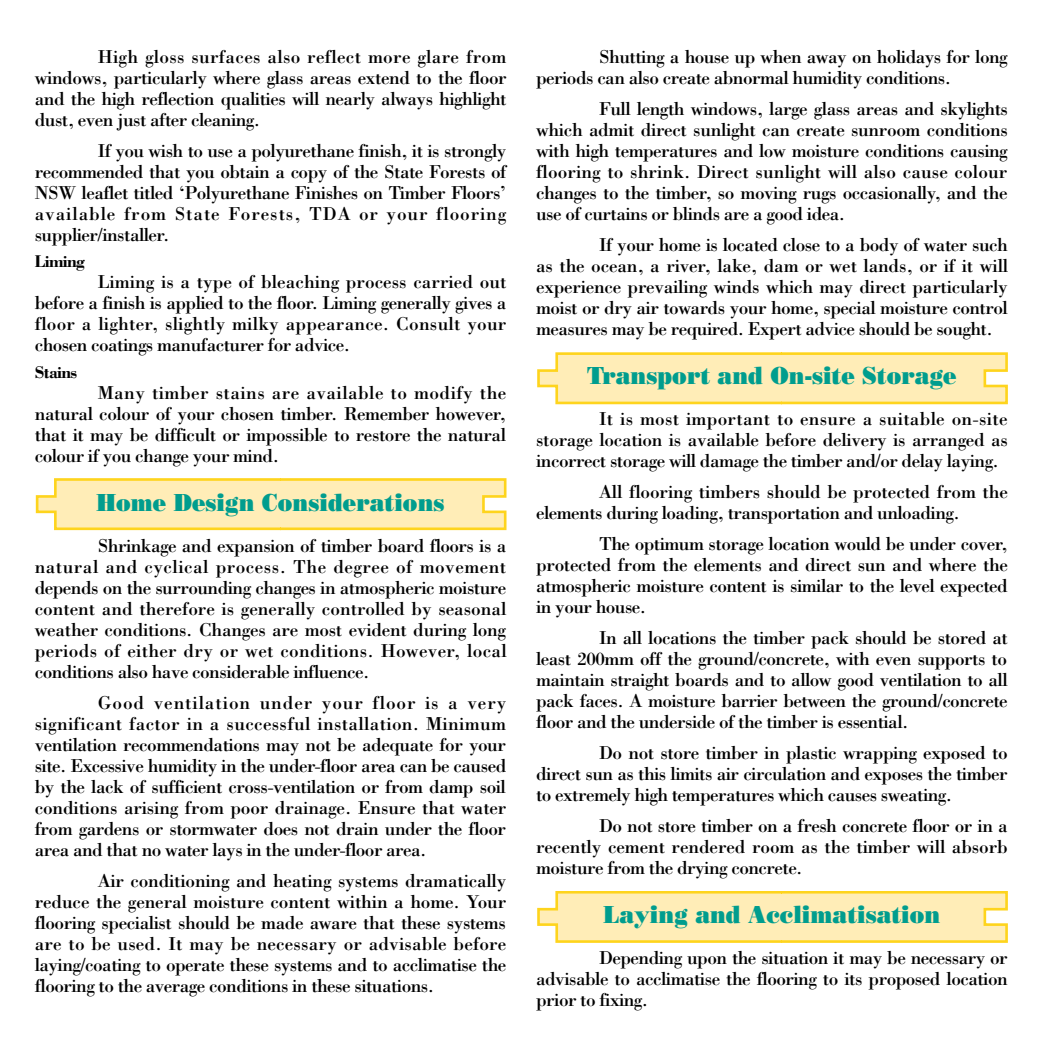
<style>
.page{position:relative;width:1042px;height:1042px;background:#fff}
.page>*{position:absolute;margin:0;border:0;box-sizing:border-box;transform-origin:0 0}
.t1{font:24.5px "Bodoni Poster";color:#009d8e;scale:.9 1}
.t2{font:19.25px/21px "Bodoni";letter-spacing:-.03em;color:#000;text-align:justify}
.t3{font:700 17.5px "Bodoni";letter-spacing:-.035em;color:#000}
</style>
<div class="page">
<svg style="left:35px;top:478px;width:472px;height:53px;background:#feebaa"></svg>
<svg style="left:537px;top:352px;width:471px;height:53px;background:#feeba9"></svg>
<svg style="left:537px;top:891px;width:471px;height:52px;background:#feeaa8"></svg>
<p class="t2" style="left:35px;top:48px;width:473px;text-indent:63px">High gloss surfaces also reflect more glare from windows, particularly where glass areas extend to the floor and the high reflection qualities will nearly always highlight dust, even just after cleaning.</p>
<p class="t2" style="left:35px;top:142px;width:473px;text-indent:63px">If you wish to use a polyurethane finish, it is strongly recommended that you obtain a copy of the State Forests of NSW leaflet titled ‘Polyurethane Finishes on Timber Floors’ available from State Forests, TDA or your flooring supplier/installer.</p>
<p class="t3" style="left:35px;top:255px;width:52px">Liming</p>
<p class="t2" style="left:35px;top:273px;width:473px;text-indent:63px">Liming is a type of bleaching process carried out before a finish is applied to the floor. Liming generally gives a floor a lighter, slightly milky appearance. Consult your chosen coatings manufacturer for advice.</p>
<p class="t3" style="left:35px;top:365px;width:44px">Stains</p>
<p class="t2" style="left:35px;top:384px;width:473px;text-indent:63px">Many timber stains are available to modify the natural colour of your chosen timber. Remember however, that it may be difficult or impossible to restore the natural colour if you change your mind.</p>
<p class="t1" style="left:96px;top:493px;width:388px">Home Design Considerations</p>
<p class="t2" style="left:35px;top:537px;width:473px;text-indent:63px">Shrinkage and expansion of timber board floors is a natural and cyclical process. The degree of movement depends on the surrounding changes in atmospheric moisture content and therefore is generally controlled by seasonal weather conditions. Changes are most evident during long periods of either dry or wet conditions. However, local conditions also have considerable influence.</p>
<p class="t2" style="left:35px;top:694px;width:473px;text-indent:63px">Good ventilation under your floor is a very significant factor in a successful installation. Minimum ventilation recommendations may not be adequate for your site. Excessive humidity in the under-floor area can be caused by the lack of sufficient cross-ventilation or from damp soil conditions arising from poor drainage. Ensure that water from gardens or stormwater does not drain under the floor area and that no water lays in the under-floor area.</p>
<p class="t2" style="left:35px;top:872px;width:473px;text-indent:63px">Air conditioning and heating systems dramatically reduce the general moisture content within a home. Your flooring specialist should be made aware that these systems are to be used. It may be necessary or advisable before laying/coating to operate these systems and to acclimatise the flooring to the average conditions in these situations.</p>
<p class="t2" style="left:536px;top:48px;width:473px;text-indent:63px">Shutting a house up when away on holidays for long periods can also create abnormal humidity conditions.</p>
<p class="t2" style="left:536px;top:100px;width:473px;text-indent:63px">Full length windows, large glass areas and skylights which admit direct sunlight can create sunroom conditions with high temperatures and low moisture conditions causing flooring to shrink. Direct sunlight will also cause colour changes to the timber, so moving rugs occasionally, and the use of curtains or blinds are a good idea.</p>
<p class="t2" style="left:536px;top:236px;width:473px;text-indent:63px">If your home is located close to a body of water such as the ocean, a river, lake, dam or wet lands, or if it will experience prevailing winds which may direct particularly moist or dry air towards your home, special moisture control measures may be required. Expert advice should be sought.</p>
<p class="t1" style="left:587px;top:367px;width:412px">Transport and On-site Storage</p>
<p class="t2" style="left:536px;top:410px;width:473px;text-indent:63px">It is most important to ensure a suitable on-site storage location is available before delivery is arranged as incorrect storage will damage the timber and/or delay laying.</p>
<p class="t2" style="left:536px;top:483px;width:473px;text-indent:63px">All flooring timbers should be protected from the elements during loading, transportation and unloading.</p>
<p class="t2" style="left:536px;top:535px;width:473px;text-indent:63px">The optimum storage location would be under cover, protected from the elements and direct sun and where the atmospheric moisture content is similar to the level expected in your house.</p>
<p class="t2" style="left:536px;top:629px;width:473px;text-indent:63px">In all locations the timber pack should be stored at least 200mm off the ground/concrete, with even supports to maintain straight boards and to allow good ventilation to all pack faces. A moisture barrier between the ground/concrete floor and the underside of the timber is essential.</p>
<p class="t2" style="left:536px;top:744px;width:473px;text-indent:63px">Do not store timber in plastic wrapping exposed to direct sun as this limits air circulation and exposes the timber to extremely high temperatures which causes sweating.</p>
<p class="t2" style="left:536px;top:817px;width:473px;text-indent:63px">Do not store timber on a fresh concrete floor or in a recently cement rendered room as the timber will absorb moisture from the drying concrete.</p>
<p class="t1" style="left:603px;top:905px;width:376px">Laying and Acclimatisation</p>
<p class="t2" style="left:536px;top:949px;width:473px;text-indent:63px">Depending upon the situation it may be necessary or advisable to acclimatise the flooring to its proposed location prior to fixing.</p>
</div>
